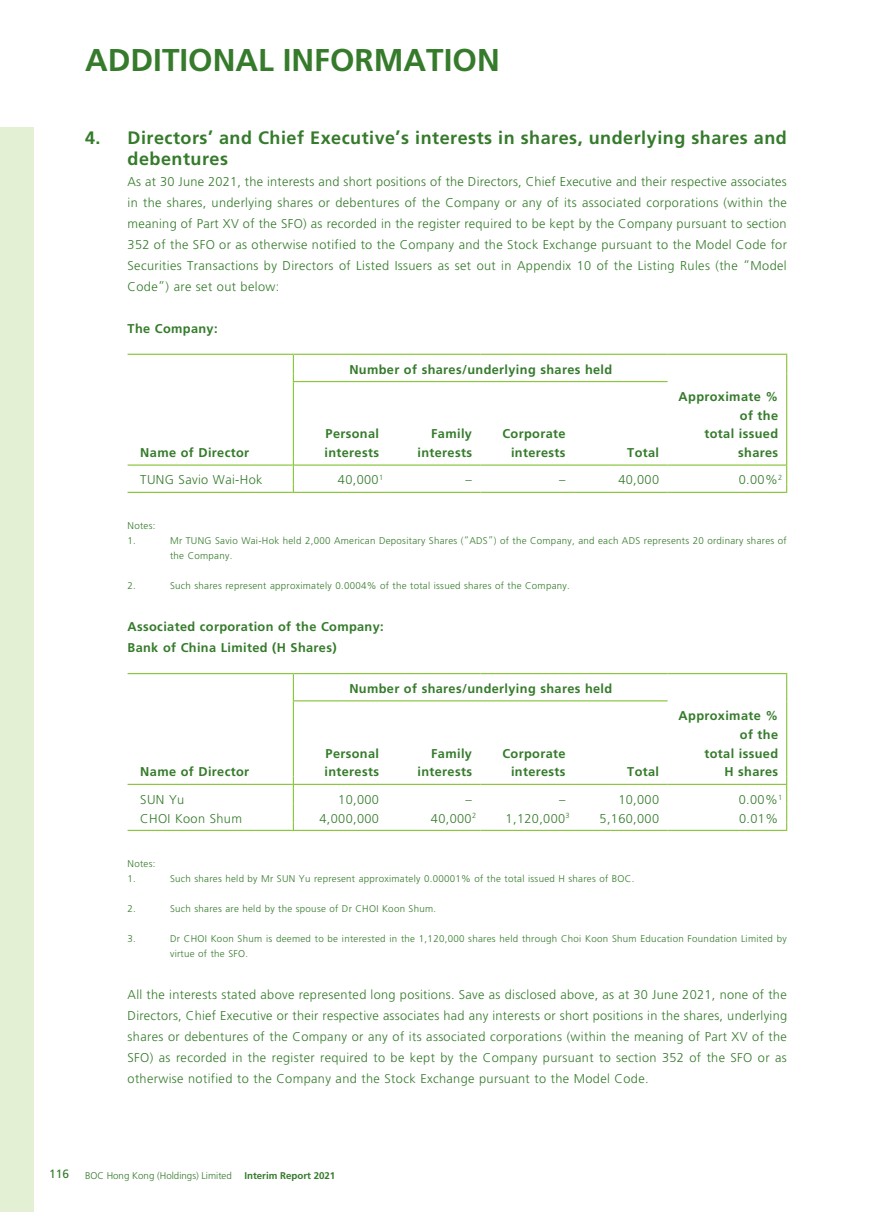
<style>
.page{position:relative;width:893px;height:1212px;background:#fff}
.page>*{position:absolute;margin:0;border:0;box-sizing:border-box;transform-origin:0 0}
.t1{font:700 31.5px "Frutiger LT Std";color:#357b2b}
.t2{font:700 18px/21px "Frutiger LT Std";letter-spacing:.03em;color:#357b2b}
.t3{font:300 12.75px/21px "Frutiger LT Std";letter-spacing:.03em;color:#357b2b;text-align:justify}
.t4{font:700 12.75px/18.8px "Frutiger LT Std";letter-spacing:.03em;color:#357b2b;text-align:right}
.t5{font:12px "Frutiger LT Std";color:#357b2b}
.t6{font:300 9.75px/15px "Frutiger LT Std";letter-spacing:.03em;color:#357b2b}
.t7{font:300 9.75px "Frutiger LT Std";color:#357b2b}
.t8{font:700 9.75px "Frutiger LT Std";color:#357b2b}
</style>
<div class="page">
<div style="left:0;top:128px;width:34px;height:1084px;background:#e4f0d4"></div>
<hr style="left:128px;top:354px;width:165px;height:1px;background:#8bc63e">
<hr style="left:293px;top:354px;width:94px;height:1px;background:#8bc63e">
<hr style="left:387px;top:354px;width:93px;height:1px;background:#8bc63e">
<hr style="left:480px;top:354px;width:94px;height:1px;background:#8bc63e">
<hr style="left:574px;top:354px;width:94px;height:1px;background:#8bc63e">
<hr style="left:668px;top:354px;width:119px;height:1px;background:#8bc63e">
<svg style="left:786px;top:355px;width:1px;height:27px"></svg>
<hr style="left:786px;top:382px;width:1px;height:75px;background:#8bc63e">
<svg style="left:293px;top:355px;width:1px;height:27px"></svg>
<hr style="left:293px;top:382px;width:1px;height:75px;background:#8bc63e">
<svg style="left:293px;top:457px;width:1px;height:36px"></svg>
<svg style="left:786px;top:457px;width:1px;height:36px"></svg>
<hr style="left:294px;top:381px;width:374px;height:1px;background:#8bc63e">
<hr style="left:128px;top:464px;width:165px;height:2px;background:#8bc63e">
<hr style="left:294px;top:464px;width:93px;height:2px;background:#8bc63e">
<hr style="left:387px;top:464px;width:93px;height:2px;background:#8bc63e">
<hr style="left:480px;top:464px;width:94px;height:2px;background:#8bc63e">
<hr style="left:574px;top:464px;width:94px;height:2px;background:#8bc63e">
<hr style="left:668px;top:464px;width:118px;height:2px;background:#8bc63e">
<hr style="left:128px;top:492px;width:165px;height:1px;background:#8bc63e">
<hr style="left:294px;top:492px;width:93px;height:1px;background:#8bc63e">
<hr style="left:387px;top:492px;width:93px;height:1px;background:#8bc63e">
<hr style="left:480px;top:492px;width:94px;height:1px;background:#8bc63e">
<hr style="left:574px;top:492px;width:94px;height:1px;background:#8bc63e">
<hr style="left:668px;top:492px;width:118px;height:1px;background:#8bc63e">
<hr style="left:128px;top:673px;width:165px;height:1px;background:#8bc63e">
<hr style="left:293px;top:673px;width:94px;height:1px;background:#8bc63e">
<hr style="left:387px;top:673px;width:93px;height:1px;background:#8bc63e">
<hr style="left:480px;top:673px;width:94px;height:1px;background:#8bc63e">
<hr style="left:574px;top:673px;width:94px;height:1px;background:#8bc63e">
<hr style="left:668px;top:673px;width:119px;height:1px;background:#8bc63e">
<svg style="left:786px;top:674px;width:1px;height:27px"></svg>
<hr style="left:786px;top:701px;width:1px;height:75px;background:#8bc63e">
<svg style="left:293px;top:674px;width:1px;height:27px"></svg>
<hr style="left:293px;top:701px;width:1px;height:75px;background:#8bc63e">
<svg style="left:293px;top:776px;width:1px;height:55px"></svg>
<svg style="left:786px;top:776px;width:1px;height:55px"></svg>
<hr style="left:294px;top:700px;width:374px;height:1px;background:#8bc63e">
<hr style="left:128px;top:784px;width:165px;height:1px;background:#8bc63e">
<hr style="left:294px;top:784px;width:93px;height:1px;background:#8bc63e">
<hr style="left:387px;top:784px;width:93px;height:1px;background:#8bc63e">
<hr style="left:480px;top:784px;width:94px;height:1px;background:#8bc63e">
<hr style="left:574px;top:784px;width:94px;height:1px;background:#8bc63e">
<hr style="left:668px;top:784px;width:118px;height:1px;background:#8bc63e">
<hr style="left:128px;top:830px;width:165px;height:1px;background:#8bc63e">
<hr style="left:294px;top:830px;width:93px;height:1px;background:#8bc63e">
<hr style="left:387px;top:830px;width:93px;height:1px;background:#8bc63e">
<hr style="left:480px;top:830px;width:94px;height:1px;background:#8bc63e">
<hr style="left:574px;top:830px;width:94px;height:1px;background:#8bc63e">
<hr style="left:668px;top:830px;width:118px;height:1px;background:#8bc63e">
<h1 class="t1" style="left:85px;top:41px;width:416px">ADDITIONAL INFORMATION</h1>
<h2 class="t2" style="left:128px;top:127px;width:661px;text-indent:-43px">4. Directors’ and Chief Executive’s interests in shares, underlying shares and debentures</h2>
<p class="t3" style="left:128px;top:171px;width:661px">As at 30 June 2021, the interests and short positions of the Directors, Chief Executive and their respective associates in the shares, underlying shares or debentures of the Company or any of its associated corporations (within the meaning of Part XV of the SFO) as recorded in the register required to be kept by the Company pursuant to section 352 of the SFO or as otherwise notified to the Company and the Stock Exchange pursuant to the Model Code for Securities Transactions by Directors of Listed Issuers as set out in Appendix 10 of the Listing Rules (the “Model Code”) are set out below:</p>
<p class="t4" style="left:128px;top:319px;width:92px">The Company:</p>
<p class="t4" style="left:349px;top:360px;width:264px">Number of shares/underlying shares held</p>
<p class="t4" style="left:140px;top:443px;width:110px">Name of Director</p>
<p class="t4" style="left:324px;top:425px;width:56px;text-align:left">Personal interests</p>
<p class="t4" style="left:417px;top:425px;width:56px">Family interests</p>
<p class="t4" style="left:502px;top:425px;width:65px">Corporate interests</p>
<p class="t4" style="left:627px;top:443px;width:33px">Total</p>
<p class="t4" style="left:679px;top:387px;width:101px">Approximate % of the<br>total issued shares</p>
<p class="t3" style="left:140px;top:470px;width:124px">TUNG Savio Wai-Hok</p>
<p class="t3" style="left:338px;top:470px;width:47px">40,000<sup>1</sup></p>
<p class="t3" style="left:466px;top:470px;width:8px">–</p>
<p class="t3" style="left:559px;top:470px;width:8px">–</p>
<p class="t3" style="left:618px;top:470px;width:42px">40,000</p>
<p class="t3" style="left:739px;top:470px;width:45px">0.00%<sup>2</sup></p>
<p class="t6" style="left:128px;top:518px;width:29px">Notes:<br>1.</p>
<p class="t6" style="left:170px;top:533px;width:618px">Mr TUNG Savio Wai-Hok held 2,000 American Depositary Shares (“ADS”) of the Company, and each ADS represents 20 ordinary shares of the Company.</p>
<p class="t6" style="left:128px;top:578px;width:10px">2.</p>
<p class="t6" style="left:170px;top:578px;width:401px">Such shares represent approximately 0.0004% of the total issued shares of the Company.</p>
<p class="t4" style="left:128px;top:616px;width:258px;line-height:21px;text-align:left">Associated corporation of the Company:<br>Bank of China Limited (H Shares)</p>
<p class="t4" style="left:349px;top:679px;width:264px">Number of shares/underlying shares held</p>
<p class="t4" style="left:140px;top:763px;width:110px">Name of Director</p>
<p class="t4" style="left:324px;top:744px;width:56px;text-align:left">Personal interests</p>
<p class="t4" style="left:417px;top:744px;width:56px">Family interests</p>
<p class="t4" style="left:502px;top:744px;width:65px">Corporate interests</p>
<p class="t4" style="left:627px;top:763px;width:33px">Total</p>
<p class="t4" style="left:679px;top:706px;width:101px">Approximate % of the<br>total issued<br>H shares</p>
<p class="t3" style="left:140px;top:789px;width:45px">SUN Yu</p>
<p class="t3" style="left:338px;top:789px;width:42px">10,000</p>
<p class="t3" style="left:466px;top:789px;width:8px">–</p>
<p class="t3" style="left:559px;top:789px;width:8px">–</p>
<p class="t3" style="left:618px;top:789px;width:42px">10,000</p>
<p class="t3" style="left:739px;top:789px;width:45px">0.00%<sup>1</sup></p>
<p class="t3" style="left:140px;top:808px;width:103px">CHOI Koon Shum</p>
<p class="t3" style="left:319px;top:808px;width:61px">4,000,000</p>
<p class="t3" style="left:431px;top:808px;width:47px">40,000<sup>2</sup></p>
<p class="t3" style="left:506px;top:808px;width:66px">1,120,000<sup>3</sup></p>
<p class="t3" style="left:600px;top:808px;width:61px">5,160,000</p>
<p class="t3" style="left:739px;top:808px;width:40px">0.01%</p>
<p class="t6" style="left:128px;top:856px;width:29px">Notes:<br>1.</p>
<p class="t6" style="left:170px;top:871px;width:466px">Such shares held by Mr SUN Yu represent approximately 0.00001% of the total issued H shares of BOC.</p>
<p class="t6" style="left:128px;top:901px;width:10px">2.</p>
<p class="t6" style="left:170px;top:901px;width:268px">Such shares are held by the spouse of Dr CHOI Koon Shum.</p>
<p class="t6" style="left:128px;top:931px;width:10px">3.</p>
<p class="t6" style="left:170px;top:931px;width:618px">Dr CHOI Koon Shum is deemed to be interested in the 1,120,000 shares held through Choi Koon Shum Education Foundation Limited by virtue of the SFO.</p>
<p class="t3" style="left:128px;top:984px;width:661px">All the interests stated above represented long positions. Save as disclosed above, as at 30 June 2021, none of the Directors, Chief Executive or their respective associates had any interests or short positions in the shares, underlying shares or debentures of the Company or any of its associated corporations (within the meaning of Part XV of the SFO) as recorded in the register required to be kept by the Company pursuant to section 352 of the SFO or as otherwise notified to the Company and the Stock Exchange pursuant to the Model Code.</p>
<p class="t5" style="left:49px;top:1167px;width:22px">116</p>
<p class="t7" style="left:85px;top:1170px;width:148px">BOC Hong Kong (Holdings) Limited</p>
<p class="t8" style="left:244px;top:1169px;width:93px">Interim Report 2021</p>
</div>
